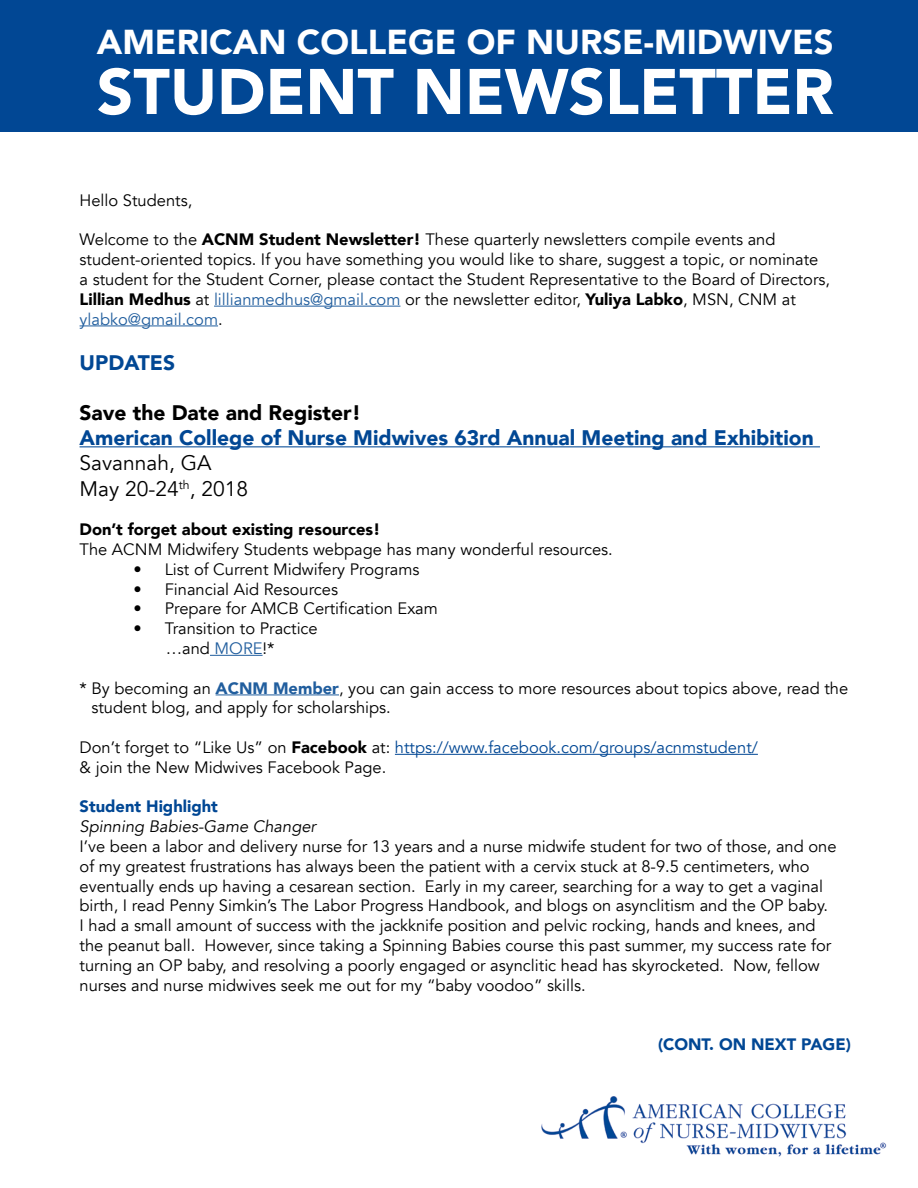
<style>
.page{position:relative;width:918px;height:1188px;background:#fff}
.page>*{position:absolute;margin:0;border:0;box-sizing:border-box;transform-origin:0 0}
.t1{font:900 63.6px "Avenir";color:#fff}
.t2{font:900 34.5px "Avenir";color:#fff}
.t3{font:900 21px "Avenir";color:#014794}
.t4{font:21px/25.2px "Avenir";color:#000}
.t5{font:900 21px "Avenir";color:#000}
.t6{font:16.5px/19.8px "Avenir";color:#000}
.t7{font:900 16.5px "Avenir";color:#000}
.t8{font:900 16.5px "Avenir";color:#014794}
.t9{font:italic 16.5px "Avenir";color:#000}
.s1{font-weight:900}
.s2{color:#215e9e}
.s3{font-weight:900;color:#215e9e}
.s4{color:#014794}
</style>
<div class="page">
<img style="left:542px;top:1096px;width:345px;height:61px">
<hr style="left:214px;top:306px;width:186px;height:1px;background:#215e9e">
<hr style="left:80px;top:326px;width:138px;height:1px;background:#215e9e">
<hr style="left:80px;top:446px;width:740px;height:1px;background:#014794">
<hr style="left:210px;top:655px;width:53px;height:1px;background:#215e9e">
<hr style="left:216px;top:695px;width:123px;height:1px;background:#215e9e">
<hr style="left:395px;top:754px;width:363px;height:1px;background:#014794">
<div style="left:0;top:0;width:918px;height:132px;background:#014794"></div>
<h2 class="t2" style="left:97px;top:12px;width:738px">AMERICAN COLLEGE OF NURSE-MIDWIVES</h2>
<h1 class="t1" style="left:97px;top:37px;width:738px">STUDENT NEWSLETTER</h1>
<p class="t6" style="left:80px;top:191px;width:114px">Hello Students,</p>
<p class="t6" style="left:80px;top:230px;width:752px">Welcome to the <span class="s1">ACNM Student Newsletter!</span> These quarterly newsletters compile events and student-oriented topics. If you have something you would like to share, suggest a topic, or nominate a student for the Student Corner, please contact the Student Representative to the Board of Directors, <span class="s1">Lillian Medhus</span> at <span class="s2">lillianmedhus@gmail.com</span> or the newsletter editor, <span class="s1">Yuliya Labko</span>, MSN, CNM at <span class="s2">ylabko@gmail.com</span>.</p>
<p class="t3" style="left:80px;top:344px;width:97px">UPDATES</p>
<p class="t5" style="left:80px;top:395px;width:283px">Save the Date and Register!</p>
<p class="t3" style="left:80px;top:420px;width:736px">American College of Nurse Midwives 63rd Annual Meeting and Exhibition</p>
<p class="t4" style="left:80px;top:451px;width:170px">Savannah, GA<br>May 20-24<sup>th</sup>, 2018</p>
<p class="t7" style="left:80px;top:515px;width:302px">Don’t forget about existing resources!</p>
<p class="t6" style="left:80px;top:540px;width:535px">The ACNM Midwifery Students webpage has many wonderful resources.</p>
<p class="t6" style="left:134px;top:560px;width:287px">• List of Current Midwifery Programs</p>
<p class="t6" style="left:134px;top:579px;width:206px">• Financial Aid Resources</p>
<p class="t6" style="left:134px;top:599px;width:306px">• Prepare for AMCB Certification Exam</p>
<p class="t6" style="left:166px;top:619px;width:154px;text-indent:-32px">• Transition to Practice …and <span class="s2">MORE</span>!*</p>
<p class="t6" style="left:91px;top:678px;width:758px;text-indent:-12px">* By becoming an <span class="s3">ACNM Member</span>, you can gain access to more resources about topics above, read the student blog, and apply for scholarships.</p>
<p class="t6" style="left:80px;top:738px;width:680px">Don’t forget to “Like Us” on <span class="s1">Facebook</span> at: <span class="s4">https://www.facebook.com/groups/acnmstudent/ </span>&amp; join the New Midwives Facebook Page.</p>
<p class="t8" style="left:80px;top:793px;width:140px">Student Highlight</p>
<p class="t9" style="left:80px;top:817px;width:238px">Spinning Babies-Game Changer</p>
<p class="t6" style="left:80px;top:837px;width:759px">I’ve been a labor and delivery nurse for 13 years and a nurse midwife student for two of those, and one of my greatest frustrations has always been the patient with a cervix stuck at 8-9.5 centimeters, who eventually ends up having a cesarean section. Early in my career, searching for a way to get a vaginal birth, I read Penny Simkin’s The Labor Progress Handbook, and blogs on asynclitism and the OP baby.<br>I had a small amount of success with the jackknife position and pelvic rocking, hands and knees, and the peanut ball. However, since taking a Spinning Babies course this past summer, my success rate for turning an OP baby, and resolving a poorly engaged or asynclitic head has skyrocketed. Now, fellow nurses and nurse midwives seek me out for my “baby voodoo” skills.</p>
<p class="t8" style="left:658px;top:1030px;width:195px">(CONT. ON NEXT PAGE)</p>
</div>
